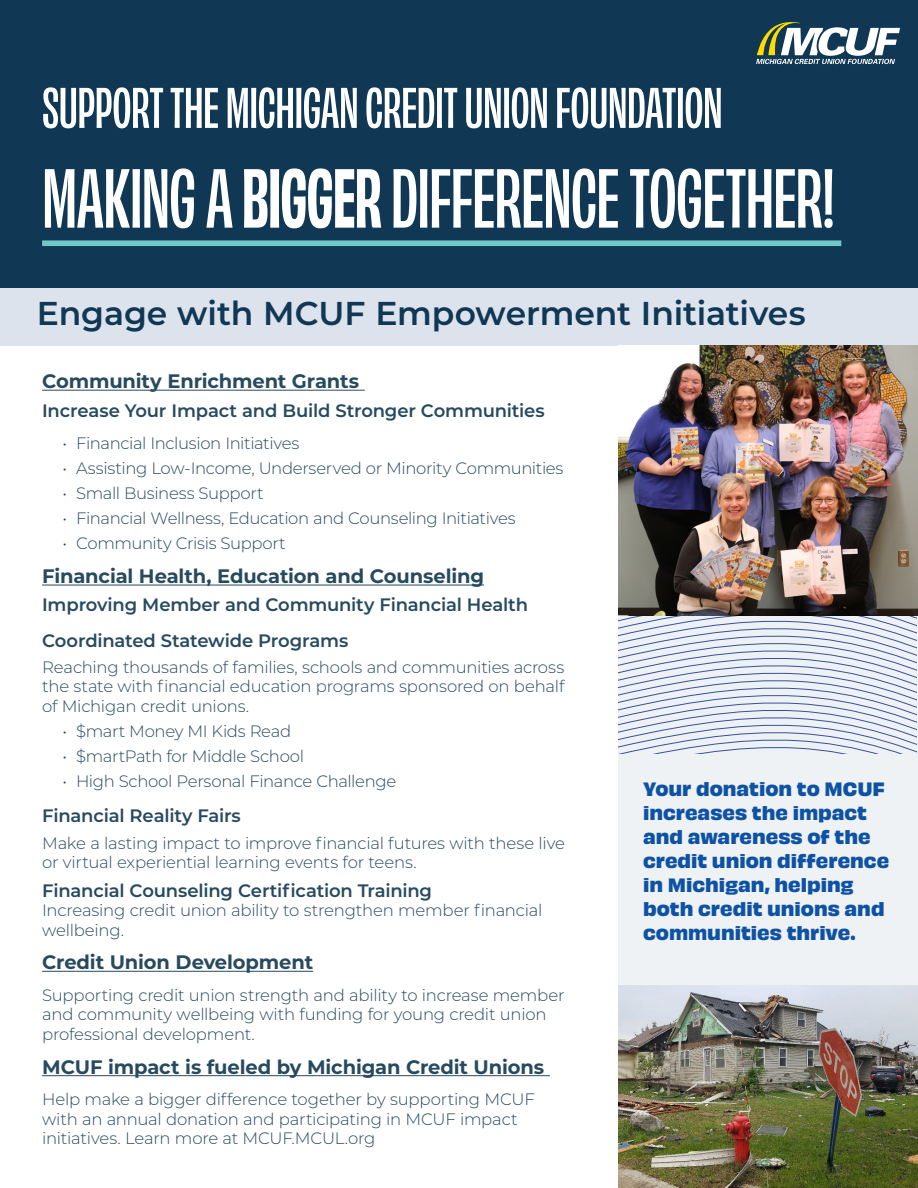
<style>
.page{position:relative;width:918px;height:1188px;background:#fff}
.page>*{position:absolute;margin:0;border:0;box-sizing:border-box;transform-origin:0 0}
.t1{font:78px "Obviously Cond Semi";letter-spacing:-.01em;color:#fff}
.t2{font:53.4px "Obviously Cond Semi";letter-spacing:-.01em;color:#fff}
.Paragraph_Style_1{font:600 33px "Montserrat";letter-spacing:-.005em;color:#103754}
.underline_sub-head{font:700 19.5px "Montserrat";letter-spacing:-.01em;color:#274a5f}
.Paragraph_Style_2{font:600 18px "Montserrat";letter-spacing:-.01em;color:#274a5f}
.underline_sub-head-2{font:700 18px/24px "Obviously";color:#0e52a4}
.underline_sub-head-3{font:300 16.5px/19.5px "Montserrat";letter-spacing:-.015em;color:#274a5f}
.s1{font-family:"Obviously";font-weight:700;font-stretch:condensed}
</style>
<div class="page">
<div style="left:0;top:287px;width:918px;height:59px;background:#dce3ec"></div>
<div style="left:0;top:0;width:918px;height:287px;background:#103754"></div>
<div style="left:619px;top:387px;width:299px;height:801px;background:#eff2f4"></div>
<svg style="left:619px;top:617px;width:297px;height:136px"></svg>
<hr style="left:42px;top:390px;width:323px;height:1px;background:#274a5f">
<hr style="left:42px;top:585px;width:442px;height:1px;background:#274a5f">
<hr style="left:42px;top:971px;width:271px;height:1px;background:#274a5f">
<hr style="left:42px;top:1075px;width:508px;height:1px;background:#274a5f">
<div style="left:42px;top:240px;width:799px;height:6px;background:#70c8c9"></div>
<img style="left:619px;top:346px;width:299px;height:270px">
<svg style="left:756px;top:22px;width:144px;height:42px"></svg>
<img style="left:619px;top:986px;width:299px;height:202px">
<p class="t2" style="left:42px;top:70px;width:682px">SUPPORT THE MICHIGAN CREDIT UNION FOUNDATION</p>
<p class="t1" style="left:42px;top:144px;width:794px">MAKING A <span class="s1">BIGGER</span> DIFFERENCE TOGETHER!</p>
<p class="Paragraph_Style_1" style="left:37px;top:290px;width:770px">Engage with MCUF Empowerment Initiatives</p>
<p class="underline_sub-head" style="left:42px;top:367px;width:319px">Community Enrichment Grants</p>
<p class="Paragraph_Style_2" style="left:42px;top:397px;width:504px">Increase Your Impact and Build Stronger Communities</p>
<p class="underline_sub-head-3" style="left:62px;top:432px;width:239px">• Financial Inclusion Initiatives</p>
<p class="underline_sub-head-3" style="left:62px;top:458px;width:503px">• Assisting Low-Income, Underserved or Minority Communities</p>
<p class="underline_sub-head-3" style="left:62px;top:483px;width:203px">• Small Business Support</p>
<p class="underline_sub-head-3" style="left:62px;top:508px;width:455px">• Financial Wellness, Education and Counseling Initiatives</p>
<p class="underline_sub-head-3" style="left:62px;top:533px;width:225px">• Community Crisis Support</p>
<p class="underline_sub-head" style="left:42px;top:562px;width:443px">Financial Health, Education and Counseling</p>
<p class="Paragraph_Style_2" style="left:42px;top:592px;width:487px">Improving Member and Community Financial Health</p>
<p class="Paragraph_Style_2" style="left:42px;top:627px;width:308px">Coordinated Statewide Programs</p>
<p class="underline_sub-head-3" style="left:42px;top:657px;width:524px;text-align:justify">Reaching thousands of families, schools and communities across the state with financial education programs sponsored on behalf of Michigan credit unions.</p>
<p class="underline_sub-head-3" style="left:62px;top:721px;width:230px">• $mart Money MI Kids Read</p>
<p class="underline_sub-head-3" style="left:62px;top:746px;width:243px">• $martPath for Middle School</p>
<p class="underline_sub-head-3" style="left:62px;top:771px;width:336px">• High School Personal Finance Challenge</p>
<p class="Paragraph_Style_2" style="left:42px;top:803px;width:200px">Financial Reality Fairs</p>
<p class="underline_sub-head-3" style="left:42px;top:833px;width:524px">Make a lasting impact to improve financial futures with these live or virtual experiential learning events for teens.</p>
<p class="Paragraph_Style_2" style="left:42px;top:877px;width:391px">Financial Counseling Certification Training</p>
<p class="underline_sub-head-3" style="left:42px;top:900px;width:502px">Increasing credit union ability to strengthen member financial wellbeing.</p>
<p class="underline_sub-head" style="left:42px;top:948px;width:273px">Credit Union Development</p>
<p class="underline_sub-head-3" style="left:42px;top:985px;width:524px">Supporting credit union strength and ability to increase member and community wellbeing with funding for young credit union professional development.</p>
<p class="underline_sub-head" style="left:42px;top:1053px;width:504px">MCUF impact is fueled by Michigan Credit Unions</p>
<p class="underline_sub-head-3" style="left:42px;top:1089px;width:494px">Help make a bigger difference together by supporting MCUF with an annual donation and participating in MCUF impact initiatives. Learn more at MCUF.MCUL.org</p>
<p class="underline_sub-head-2" style="left:643px;top:776px;width:248px">Your donation to MCUF increases the impact and awareness of the credit union difference in Michigan, helping both credit unions and communities thrive.</p>
</div>
